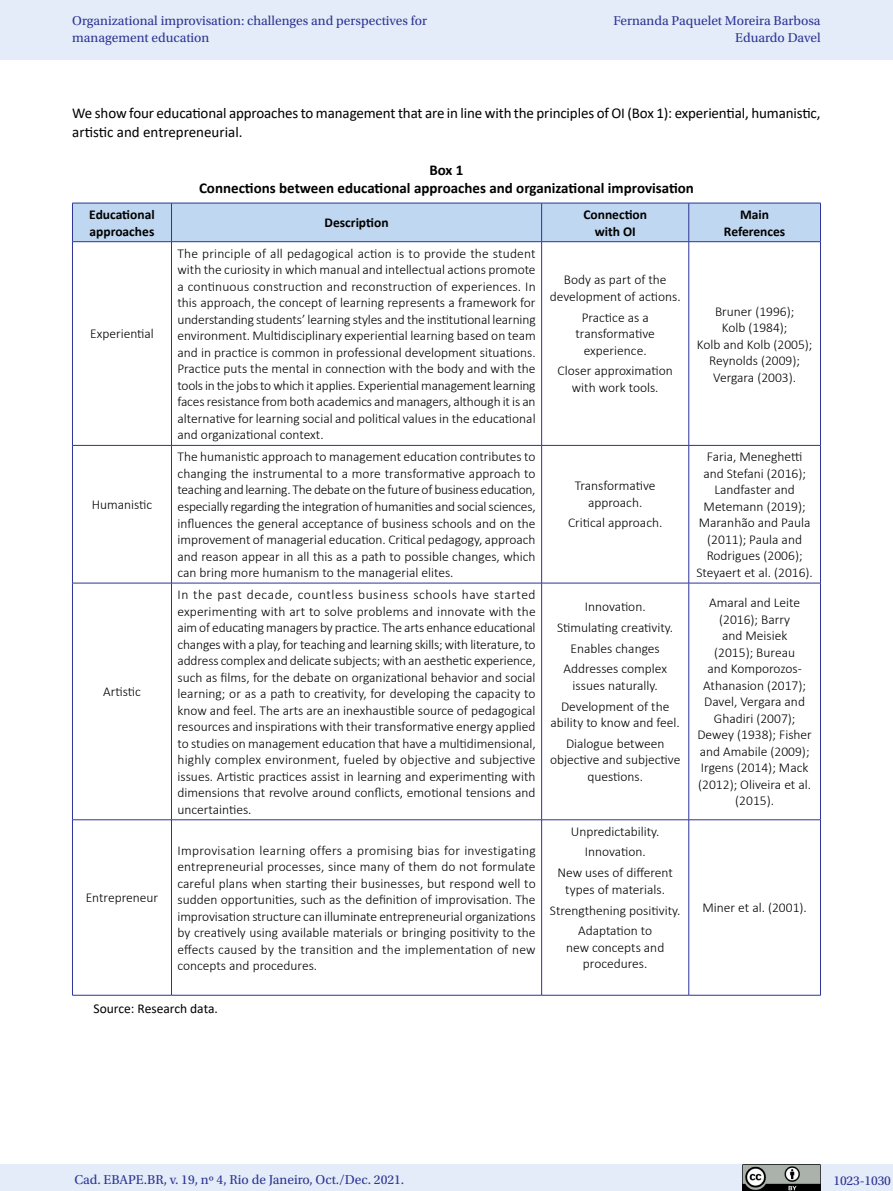
<style>
.page{position:relative;width:893px;height:1191px;background:#fff}
.page>*{position:absolute;margin:0;border:0;box-sizing:border-box;transform-origin:0 0}
.t1{font:15px/19.5px "Calibri";letter-spacing:-.01em;color:#000}
.t2{font:700 15px/18px "Calibri";color:#000;text-align:center}
.t3{font:300 13.5px/16.5px "Calibri";color:#000;text-align:center}
.t4{font:13.5px/16.5px "Utopia Std";color:#2d3494}
.t5{font:700 13.5px/16.5px "Calibri";color:#000;text-align:center}
.t6{font:13.5px "Calibri";color:#000}
</style>
<div class="page">
<div style="left:0;top:0;width:893px;height:60px;background:#e3ecf8"></div>
<div style="left:0;top:1164px;width:893px;height:27px;background:#e3ecf8"></div>
<img style="left:743px;top:1164px;width:78px;height:27px">
<div style="left:73px;top:204px;width:747px;height:37px;background:#bfd7f0"></div>
<hr style="left:171px;top:203px;width:1px;height:38px;background:#2d3494">
<hr style="left:541px;top:203px;width:1px;height:38px;background:#2d3494">
<hr style="left:688px;top:203px;width:1px;height:38px;background:#2d3494">
<hr style="left:171px;top:242px;width:1px;height:203px;background:#2d3494">
<hr style="left:541px;top:242px;width:1px;height:203px;background:#2d3494">
<hr style="left:688px;top:242px;width:1px;height:203px;background:#2d3494">
<hr style="left:72px;top:445px;width:99px;height:1px;background:#2d3494">
<hr style="left:171px;top:445px;width:371px;height:1px;background:#2d3494">
<hr style="left:171px;top:445px;width:1px;height:138px;background:#2d3494">
<hr style="left:542px;top:445px;width:147px;height:1px;background:#2d3494">
<hr style="left:541px;top:445px;width:1px;height:138px;background:#2d3494">
<hr style="left:688px;top:445px;width:1px;height:138px;background:#2d3494">
<hr style="left:72px;top:583px;width:99px;height:1px;background:#2d3494">
<hr style="left:171px;top:583px;width:371px;height:1px;background:#2d3494">
<hr style="left:171px;top:583px;width:1px;height:236px;background:#2d3494">
<hr style="left:542px;top:583px;width:147px;height:1px;background:#2d3494">
<hr style="left:541px;top:583px;width:1px;height:236px;background:#2d3494">
<hr style="left:689px;top:583px;width:132px;height:1px;background:#2d3494">
<hr style="left:688px;top:583px;width:1px;height:236px;background:#2d3494">
<hr style="left:72px;top:819px;width:99px;height:1px;background:#2d3494">
<hr style="left:171px;top:819px;width:371px;height:1px;background:#2d3494">
<hr style="left:171px;top:820px;width:1px;height:175px;background:#2d3494">
<hr style="left:542px;top:819px;width:147px;height:1px;background:#2d3494">
<hr style="left:541px;top:820px;width:1px;height:175px;background:#2d3494">
<hr style="left:689px;top:819px;width:132px;height:1px;background:#2d3494">
<hr style="left:688px;top:820px;width:1px;height:175px;background:#2d3494">
<hr style="left:72px;top:242px;width:1px;height:203px;background:#2d3494">
<hr style="left:820px;top:242px;width:1px;height:203px;background:#2d3494">
<hr style="left:72px;top:445px;width:1px;height:138px;background:#2d3494">
<hr style="left:820px;top:445px;width:1px;height:138px;background:#2d3494">
<hr style="left:72px;top:583px;width:1px;height:236px;background:#2d3494">
<hr style="left:820px;top:583px;width:1px;height:236px;background:#2d3494">
<hr style="left:72px;top:820px;width:1px;height:175px;background:#2d3494">
<hr style="left:820px;top:820px;width:1px;height:175px;background:#2d3494">
<hr style="left:72px;top:995px;width:99px;height:1px;background:#2d3494">
<hr style="left:171px;top:995px;width:371px;height:1px;background:#2d3494">
<hr style="left:542px;top:995px;width:147px;height:1px;background:#2d3494">
<hr style="left:689px;top:995px;width:132px;height:1px;background:#2d3494">
<hr style="left:72px;top:203px;width:99px;height:1px;background:#2d3494">
<hr style="left:72px;top:203px;width:1px;height:38px;background:#2d3494">
<hr style="left:171px;top:203px;width:371px;height:1px;background:#2d3494">
<hr style="left:542px;top:203px;width:147px;height:1px;background:#2d3494">
<hr style="left:689px;top:203px;width:132px;height:1px;background:#2d3494">
<hr style="left:820px;top:203px;width:1px;height:38px;background:#2d3494">
<hr style="left:72px;top:241px;width:99px;height:1px;background:#2d3494">
<hr style="left:171px;top:241px;width:371px;height:1px;background:#2d3494">
<hr style="left:542px;top:241px;width:147px;height:1px;background:#2d3494">
<hr style="left:689px;top:241px;width:132px;height:1px;background:#2d3494">
<hr style="left:689px;top:445px;width:132px;height:1px;background:#2d3494">
<p class="t4" style="left:72px;top:13px;width:356px">Organizational improvisation: challenges and perspectives for management education</p>
<p class="t4" style="left:613px;top:13px;width:209px;text-align:right">Fernanda Paquelet Moreira Barbosa<br>Eduardo Davel</p>
<p class="t1" style="left:72px;top:102px;width:750px">We show four educational approaches to management that are in line with the principles of OI (Box 1): experiential, humanistic, artistic and entrepreneurial.</p>
<p class="t2" style="left:199px;top:160px;width:496px">Box 1<br>Connections between educational approaches and organizational improvisation</p>
<p class="t5" style="left:89px;top:206px;width:67px;text-align:left">Educational approaches</p>
<p class="t5" style="left:325px;top:214px;width:66px">Description</p>
<p class="t5" style="left:583px;top:206px;width:65px">Connection with OI</p>
<p class="t5" style="left:724px;top:206px;width:63px">Main<br>References</p>
<p class="t3" style="left:90px;top:325px;width:65px">Experiential</p>
<p class="t3" style="left:92px;top:496px;width:62px">Humanistic</p>
<p class="t3" style="left:103px;top:683px;width:39px">Artistic</p>
<p class="t3" style="left:86px;top:889px;width:74px">Entrepreneur</p>
<p class="t3" style="left:178px;top:245px;width:360px;text-align:justify">The principle of all pedagogical action is to provide the student with the curiosity in which manual and intellectual actions promote a continuous construction and reconstruction of experiences. In this approach, the concept of learning represents a framework for understanding students’ learning styles and the institutional learning environment. Multidisciplinary experiential learning based on team and in practice is common in professional development situations.<br>Practice puts the mental in connection with the body and with the tools in the jobs to which it applies. Experiential management learning faces resistance from both academics and managers, although it is an alternative for learning social and political values in the educational and organizational context.</p>
<p class="t3" style="left:178px;top:448px;width:360px;text-align:justify">The humanistic approach to management education contributes to changing the instrumental to a more transformative approach to teaching and learning. The debate on the future of business education, especially regarding the integration of humanities and social sciences, influences the general acceptance of business schools and on the improvement of managerial education. Critical pedagogy, approach and reason appear in all this as a path to possible changes, which can bring more humanism to the managerial elites.</p>
<p class="t3" style="left:177px;top:586px;width:360px;text-align:justify">In the past decade, countless business schools have started experimenting with art to solve problems and innovate with the aim of educating managers by practice. The arts enhance educational changes with a play, for teaching and learning skills; with literature, to address complex and delicate subjects; with an aesthetic experience, such as films, for the debate on organizational behavior and social learning; or as a path to creativity, for developing the capacity to know and feel. The arts are an inexhaustible source of pedagogical resources and inspirations with their transformative energy applied to studies on management education that have a multidimensional, highly complex environment, fueled by objective and subjective issues. Artistic practices assist in learning and experimenting with dimensions that revolve around conflicts, emotional tensions and uncertainties.</p>
<p class="t3" style="left:178px;top:841px;width:360px;text-align:justify">Improvisation learning offers a promising bias for investigating entrepreneurial processes, since many of them do not formulate careful plans when starting their businesses, but respond well to sudden opportunities, such as the definition of improvisation. The improvisation structure can illuminate entrepreneurial organizations by creatively using available materials or bringing positivity to the effects caused by the transition and the implementation of new concepts and procedures.</p>
<p class="t6" style="left:94px;top:999px;width:126px">Source: Research data.</p>
<p class="t3" style="left:550px;top:271px;width:132px">Body as part of the development of actions.</p>
<p class="t3" style="left:575px;top:309px;width:81px">Practice as a transformative experience.</p>
<p class="t3" style="left:558px;top:362px;width:117px">Closer approximation with work tools.</p>
<p class="t3" style="left:575px;top:477px;width:82px">Transformative approach.</p>
<p class="t3" style="left:568px;top:514px;width:96px">Critical approach.</p>
<p class="t3" style="left:557px;top:596px;width:118px;line-height:20.7px">Innovation.<br>Stimulating creativity.<br>Enables changes<br>Addresses complex</p>
<p class="t3" style="left:561px;top:675px;width:110px;line-height:20.7px">issues naturally.<br>Development of the</p>
<p class="t3" style="left:551px;top:712px;width:131px;line-height:20.7px">ability to know and feel.<br>Dialogue between</p>
<p class="t3" style="left:550px;top:751px;width:132px">objective and subjective questions.</p>
<p class="t3" style="left:557px;top:820px;width:117px;line-height:20.7px">Unpredictability.<br>Innovation.<br>New uses of different</p>
<p class="t3" style="left:550px;top:878px;width:132px;line-height:20.7px">types of materials.<br>Strengthening positivity.<br>Adaptation to</p>
<p class="t3" style="left:566px;top:939px;width:100px">new concepts and procedures.</p>
<p class="t3" style="left:697px;top:303px;width:117px">Bruner (1996);<br>Kolb (1984);<br>Kolb and Kolb (2005);<br>Reynolds (2009);<br>Vergara (2003).</p>
<p class="t3" style="left:696px;top:448px;width:118px">Faria, Meneghetti and Stefani (2016);<br>Landfaster and<br>Metemann (2019);<br>Maranhão and Paula (2011); Paula and<br>Rodrigues (2006);<br>Steyaert et al. (2016).</p>
<p class="t3" style="left:697px;top:594px;width:116px">Amaral and Leite (2016); Barry<br>and Meisiek<br>(2015); Bureau<br>and Komporozos-<br>Athanasion (2017);<br>Davel, Vergara and<br>Ghadiri (2007);<br>Dewey (1938); Fisher and Amabile (2009);<br>Irgens (2014); Mack (2012); Oliveira et al. (2015).</p>
<p class="t3" style="left:702px;top:899px;width:106px">Miner et al. (2001).</p>
<p class="t4" style="left:74px;top:1171px;width:332px">Cad. EBAPE.BR, v. 19, nº 4, Rio de Janeiro, Oct./Dec. 2021.</p>
<p class="t4" style="left:833px;top:1172px;width:59px">1023-1030</p>
</div>
